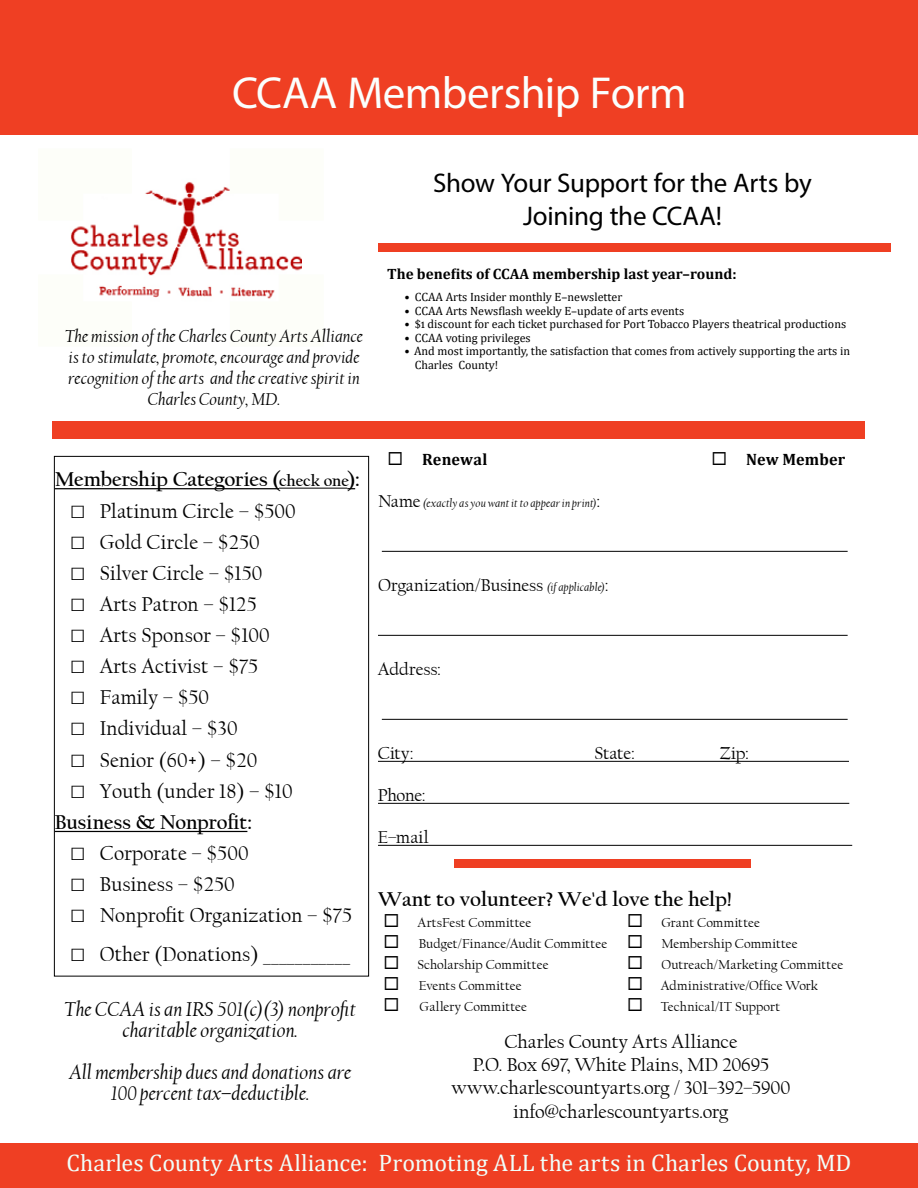
<style>
.page{position:relative;width:918px;height:1188px;background:#fff}
.page>*{position:absolute;margin:0;border:0;box-sizing:border-box;transform-origin:0 0}
.t1{font:45px "Myriad Pro";letter-spacing:-.01em;color:#fbfffd}
.t2{font:27px/33px "Myriad Pro";letter-spacing:-.01em;color:#000;text-align:center}
.t3{font:24px "Cambria";letter-spacing:.005em;color:#effffb}
.t4{font:21px "Californian FB";letter-spacing:.01em;color:#000}
.t5{font:italic 21px/21px "Californian FB";color:#000;text-align:center}
.t6{font:700 21px/31px "Californian FB";color:#000}
.t7{font:19.5px/23.4px "Californian FB";color:#000;text-align:center}
.t8{font:italic 18px/21px "Californian FB";color:#000;text-align:center}
.t9{font:18px "Californian FB";letter-spacing:-.005em;color:#000}
.t10{font:700 16.5px "Cambria";letter-spacing:.005em;color:#000}
.t11{font:700 15px "Cambria";color:#000}
.t12{font:13.5px "Californian FB";letter-spacing:.005em;color:#000}
.t13{font:12px/13.5px "Cambria";color:#000}
.t14{font:italic 12px "Californian FB";letter-spacing:.01em;color:#000}
.s1{font-size:16.5px}
.s2{font-family:"Times New Roman";font-size:27px}
.s3{font-family:"Times New Roman";font-weight:400;font-size:27px}
.s4{font-weight:400}
.s5{font-style:normal;font-size:18px}
.s6{font-style:italic;font-size:12px}
</style>
<div class="page">
<div style="left:0;top:0;width:918px;height:135px;background:#ef3f23"></div>
<svg style="left:71px;top:182px;width:231px;height:117px"></svg>
<div style="left:378px;top:243px;width:513px;height:9px;background:#ef3f23"></div>
<hr style="left:382px;top:551px;width:466px;height:1px;background:#000">
<hr style="left:378px;top:635px;width:470px;height:1px;background:#000">
<hr style="left:382px;top:719px;width:466px;height:1px;background:#000">
<hr style="left:378px;top:761px;width:471px;height:1px;background:#000">
<hr style="left:378px;top:803px;width:471px;height:1px;background:#000">
<hr style="left:378px;top:845px;width:474px;height:1px;background:#000">
<div style="left:52px;top:422px;width:814px;height:18px;background:#ef3f23"></div>
<div style="left:0;top:1143px;width:918px;height:45px;background:#ef3f23"></div>
<div style="left:454px;top:860px;width:298px;height:8px;background:#ef3f23"></div>
<hr style="left:55px;top:488px;width:224px;height:1px;background:#000">
<hr style="left:279px;top:488px;width:68px;height:1px;background:#000">
<hr style="left:55px;top:831px;width:192px;height:1px;background:#000">
<div style="left:54px;top:456px;width:315px;height:520px;border:1px solid #000"></div>
<h1 class="t1" style="left:232px;top:65px;width:456px">CCAA Membership Form</h1>
<h3 class="t8" style="left:65px;top:326px;width:300px">The mission of the Charles County Arts Alliance is to stimulate, promote, encourage and provide recognition of the arts and the creative spirit in Charles County, MD.</h3>
<h2 class="t2" style="left:433px;top:166px;width:380px">Show Your Support for the Arts by<br>Joining the CCAA!</h2>
<p class="t11" style="left:387px;top:263px;width:351px">The benefits of CCAA membership last year–round:</p>
<p class="t13" style="left:405px;top:290px;width:219px">• CCAA Arts Insider monthly E–newsletter</p>
<p class="t13" style="left:405px;top:304px;width:281px">• CCAA Arts Newsflash weekly E–update of arts events</p>
<p class="t13" style="left:405px;top:317px;width:443px">• $1 discount for each ticket purchased for Port Tobacco Players theatrical productions</p>
<p class="t13" style="left:405px;top:331px;width:128px">• CCAA voting privileges</p>
<p class="t13" style="left:415px;top:344px;width:437px;text-indent:-10px">• And most importantly, the satisfaction that comes from actively supporting the arts in<br>Charles County!</p>
<h3 class="t10" style="left:387px;top:448px;width:102px">◻ Renewal</h3>
<h3 class="t10" style="left:711px;top:448px;width:135px">◻ New Member</h3>
<h3 class="t6" style="left:55px;top:464px;width:307px">Membership Categories (<span class="s1">check one</span>):</h3>
<h3 class="t4" style="left:70px;top:499px;width:228px"><span class="s2">□</span> Platinum Circle – $500</h3>
<h3 class="t4" style="left:70px;top:530px;width:192px"><span class="s2">□</span> Gold Circle – $250</h3>
<h3 class="t4" style="left:70px;top:561px;width:194px"><span class="s2">□</span> Silver Circle – $150</h3>
<h3 class="t4" style="left:70px;top:592px;width:188px"><span class="s2">□</span> Arts Patron – $125</h3>
<h3 class="t4" style="left:70px;top:624px;width:201px"><span class="s2">□</span> Arts Sponsor – $100</h3>
<h3 class="t4" style="left:70px;top:655px;width:190px"><span class="s2">□</span> Arts Activist – $75</h3>
<h3 class="t4" style="left:70px;top:686px;width:141px"><span class="s2">□</span> Family – $50</h3>
<h3 class="t4" style="left:70px;top:717px;width:170px"><span class="s2">□</span> Individual – $30</h3>
<h3 class="t4" style="left:70px;top:748px;width:189px"><span class="s2">□</span> Senior (60+) – $20</h3>
<h3 class="t6" style="left:55px;top:775px;width:239px;text-indent:15px"><span class="s3">□</span> <span class="s4">Youth (under 18) – $10<br></span>Business &amp; Nonprofit:</h3>
<h3 class="t4" style="left:70px;top:841px;width:180px"><span class="s2">□</span> Corporate – $500</h3>
<h3 class="t4" style="left:70px;top:873px;width:167px"><span class="s2">□</span> Business – $250</h3>
<h3 class="t4" style="left:70px;top:904px;width:284px"><span class="s2">□</span> Nonprofit Organization – $75</h3>
<h3 class="t4" style="left:70px;top:942px;width:282px"><span class="s2">□</span> Other (Donations) ___________</h3>
<h3 class="t5" style="left:65px;top:999px;width:293px">The CCAA is an IRS 501(c)(3) nonprofit charitable organization.</h3>
<h3 class="t5" style="left:69px;top:1062px;width:284px">All membership dues and donations are<br>100 percent tax–deductible.</h3>
<p class="t14" style="left:378px;top:496px;width:224px"><span class="s5">Name</span> (exactly as you want it to appear in print)<span class="s5">:</span></p>
<h3 class="t9" style="left:378px;top:575px;width:232px">Organization/Business <span class="s6">(if applicable)</span>:</h3>
<h3 class="t9" style="left:378px;top:659px;width:65px">Address:</h3>
<h3 class="t9" style="left:378px;top:743px;width:37px">City:</h3>
<h3 class="t9" style="left:595px;top:743px;width:42px">State:</h3>
<h3 class="t9" style="left:720px;top:743px;width:31px">Zip:</h3>
<h3 class="t9" style="left:378px;top:785px;width:49px">Phone:</h3>
<h3 class="t9" style="left:378px;top:827px;width:52px">E–mail</h3>
<h3 class="t6" style="left:378px;top:884px;width:355px">Want to volunteer? We'd love the help!</h3>
<p class="t12" style="left:627px;top:915px;width:134px">◻ Grant Committee</p>
<p class="t12" style="left:627px;top:936px;width:172px">◻ Membership Committee</p>
<p class="t12" style="left:627px;top:957px;width:217px">◻ Outreach/Marketing Committee</p>
<p class="t12" style="left:627px;top:978px;width:192px">◻ Administrative/Office Work</p>
<p class="t12" style="left:627px;top:999px;width:154px">◻ Technical/IT Support</p>
<h3 class="t7" style="left:451px;top:1030px;width:341px">Charles County Arts Alliance<br>P.O. Box 697, White Plains, MD 20695 www.charlescountyarts.org / 301–392–5900 info@charlescountyarts.org</h3>
<h3 class="t3" style="left:67px;top:1149px;width:786px">Charles County Arts Alliance: Promoting ALL the arts in Charles County, MD</h3>
<p class="t12" style="left:383px;top:915px;width:149px">◻ ArtsFest Committee</p>
<p class="t12" style="left:383px;top:936px;width:225px">◻ Budget/Finance/Audit Committee</p>
<p class="t12" style="left:383px;top:957px;width:167px">◻ Scholarship Committee</p>
<p class="t12" style="left:383px;top:978px;width:140px">◻ Events Committee</p>
<p class="t12" style="left:383px;top:999px;width:145px">◻ Gallery Committee</p>
</div>
